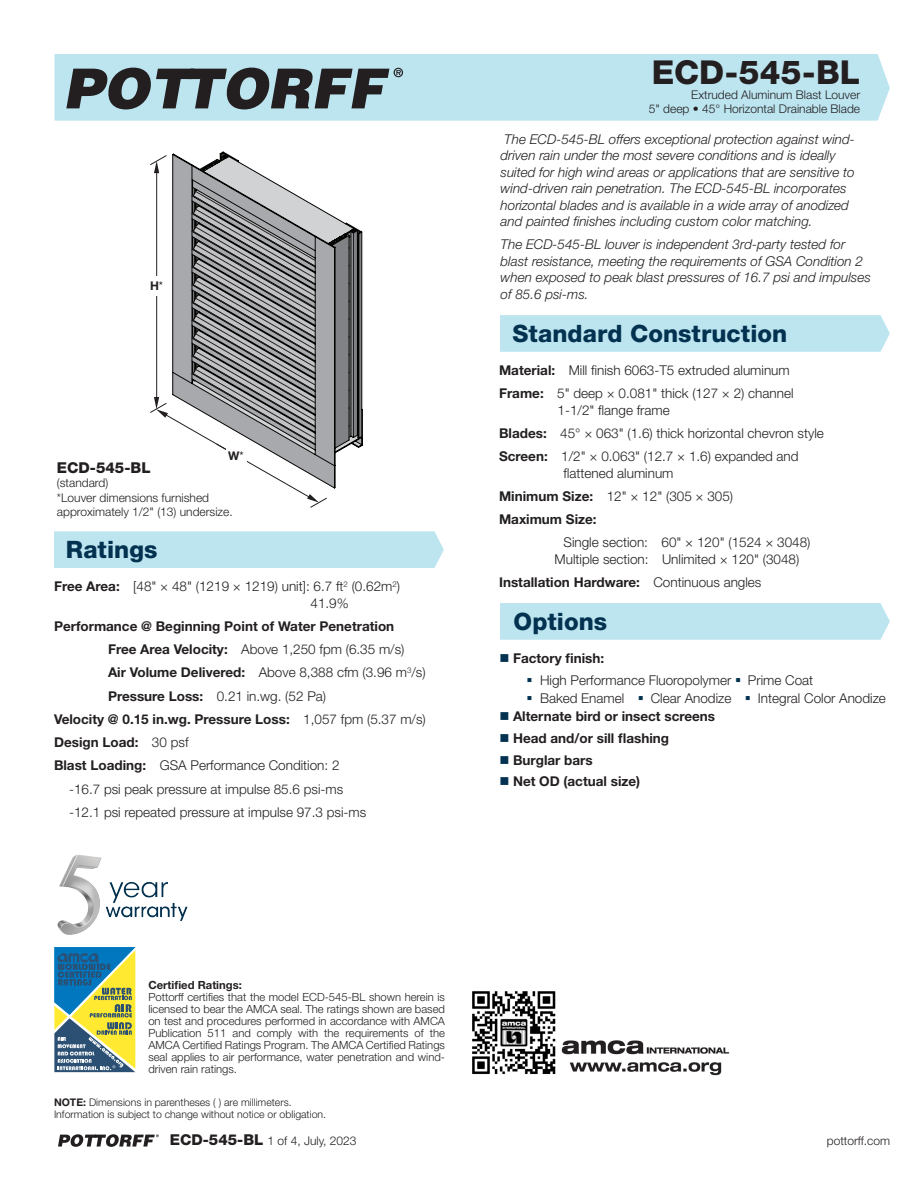
<style>
.page{position:relative;width:918px;height:1188px;background:#fff}
.page>*{position:absolute;margin:0;border:0;box-sizing:border-box;transform-origin:0 0}
.MODEL_COPY{font:800 33px "Helvetica Neue LT Std";letter-spacing:.005em;color:#231f20}
.TITLE_BLUE{font:800 24px "Helvetica Neue LT Std";letter-spacing:.005em;color:#033250}
.MODEL_W_IMAGE{font:800 15px "Helvetica Neue LT Std";color:#231f20}
.Application{font:300 13.5px/16.5px "Helvetica Neue LT Std";color:#231f20}
.Application-2{font:italic 300 13.5px/16.5px "Helvetica Neue LT Std";color:#231f20}
.Application-3{font:700 13.5px "Helvetica Neue LT Std";color:#231f20}
.Body_Copy{font:300 12px/14.4px "Helvetica Neue LT Std";color:#231f20}
.MODEL_COPY-2{font:300 12px "Helvetica Neue LT Std";color:#231f20}
.MODEL_W_IMAGE-2{font:700 12px "Helvetica Neue LT Std";color:#231f20}
.AMCA_Body_Copy{font:300 11.25px/12px "Helvetica Neue LT Std";color:#231f20;text-align:justify}
.AMCA_Body_Copy-2{font:700 11.25px "Helvetica Neue LT Std";color:#231f20}
.FINE_PRINT{font:300 10.5px "Helvetica Neue LT Std";color:#231f20}
.s1{font-weight:400}
.s2{font-weight:700}
.s3{font-weight:300}
.s4{color:#033250}
.s5{font-weight:800;font-size:15px}
</style>
<div class="page">
<div style="left:500px;top:603px;width:390px;height:37px;background:#bde5f0"></div>
<div style="left:500px;top:315px;width:390px;height:37px;background:#bde5f0"></div>
<div style="left:54px;top:531px;width:390px;height:37px;background:#bde5f0"></div>
<div style="left:55px;top:54px;width:835px;height:67px;background:#bde5f0"></div>
<svg style="left:154px;top:152px;width:208px;height:351px"></svg>
<div style="left:147px;top:276px;width:19px;height:19px;background:#fff"></div>
<div style="left:226px;top:447px;width:20px;height:19px;background:#fff"></div>
<img style="left:561px;top:1040px;width:169px;height:36px">
<svg style="left:66px;top:68px;width:337px;height:41px;background:#68787e"></svg>
<svg style="left:58px;top:1134px;width:101px;height:13px"></svg>
<svg style="left:54px;top:947px;width:81px;height:125px;background:#7a9c7e"></svg>
<img style="left:57px;top:855px;width:131px;height:80px">
<img style="left:472px;top:991px;width:84px;height:83px">
<p class="MODEL_W_IMAGE-2" style="left:150px;top:278px;width:15px">H<span class="s1">*</span></p>
<p class="MODEL_W_IMAGE-2" style="left:228px;top:449px;width:17px">W<span class="s1">*</span></p>
<p class="MODEL_W_IMAGE" style="left:57px;top:459px;width:95px">ECD-545-BL</p>
<p class="Body_Copy" style="left:57px;top:476px;width:53px">(standard)</p>
<p class="Body_Copy" style="left:57px;top:490px;width:177px">*Louver dimensions furnished approximately 1/2" (13) undersize.</p>
<p class="TITLE_BLUE" style="left:66px;top:535px;width:93px">Ratings</p>
<p class="Application" style="left:310px;top:578px;width:91px;text-indent:-256px"><span class="s2">Free Area:</span> [48" × 48" (1219 × 1219) unit]: 6.7 ft<sup>2</sup> (0.62m<sup>2</sup>)<br>41.9%</p>
<p class="Application-3" style="left:54px;top:618px;width:342px">Performance @ Beginning Point of Water Penetration</p>
<p class="Application" style="left:108px;top:641px;width:298px"><span class="s2">Free Area Velocity:</span> Above 1,250 fpm (6.35 m/s)</p>
<p class="Application" style="left:108px;top:664px;width:319px"><span class="s2">Air Volume Delivered:</span> Above 8,388 cfm (3.96 m<sup>3</sup>/s)</p>
<p class="Application" style="left:108px;top:687px;width:220px"><span class="s2">Pressure Loss:</span> 0.21 in.wg. (52 Pa)</p>
<p class="Application-3" style="left:54px;top:711px;width:373px">Velocity @ 0.15 in.wg. Pressure Loss: <span class="s3">1,057 fpm (5.37 m/s)</span></p>
<p class="Application-3" style="left:54px;top:734px;width:136px">Design Load: <span class="s3">30 psf</span></p>
<p class="Application" style="left:54px;top:757px;width:287px"><span class="s2">Blast Loading:</span> GSA Performance Condition: 2</p>
<p class="Application" style="left:69px;top:780px;width:276px">-16.7 psi peak pressure at impulse 85.6 psi-ms</p>
<p class="Application" style="left:69px;top:804px;width:299px">-12.1 psi repeated pressure at impulse 97.3 psi-ms</p>
<p class="MODEL_COPY" style="left:652px;top:53px;width:210px">ECD-545-BL</p>
<p class="MODEL_COPY-2" style="left:691px;top:87px;width:170px">Extruded Aluminum Blast Louver</p>
<p class="Body_Copy" style="left:649px;top:101px;width:213px">5" deep • 45° Horizontal Drainable Blade</p>
<p class="Application-2" style="left:501px;top:131px;width:356px">The ECD-545-BL offers exceptional protection against wind&shy;driven rain under the most severe conditions and is ideally suited for high wind areas or applications that are sensitive to wind-driven rain penetration. The ECD-545-BL incorporates horizontal blades and is available in a wide array of anodized and painted finishes including custom color matching.</p>
<p class="Application-2" style="left:501px;top:236px;width:372px">The ECD-545-BL louver is independent 3rd-party tested for blast resistance, meeting the requirements of GSA Condition 2 when exposed to peak blast pressures of 16.7 psi and impulses of 85.6 psi-ms.</p>
<p class="TITLE_BLUE" style="left:512px;top:319px;width:276px">Standard Construction</p>
<p class="Application" style="left:499px;top:362px;width:292px"><span class="s2">Material:</span> Mill finish 6063-T5 extruded aluminum</p>
<p class="Application" style="left:558px;top:385px;width:238px;text-indent:-58px"><span class="s2">Frame:</span> 5" deep × 0.081" thick (127 × 2) channel<br>1-1/2" flange frame</p>
<p class="Application" style="left:499px;top:425px;width:326px"><span class="s2">Blades:</span> 45° × 063" (1.6) thick horizontal chevron style</p>
<p class="Application" style="left:564px;top:448px;width:237px;text-indent:-64px"><span class="s2">Screen:</span> 1/2" × 0.063" (12.7 × 1.6) expanded and flattened aluminum</p>
<p class="Application" style="left:499px;top:488px;width:236px"><span class="s2">Minimum Size:</span> 12" × 12" (305 × 305)</p>
<p class="Application-3" style="left:499px;top:511px;width:99px">Maximum Size:</p>
<p class="Application" style="left:555px;top:534px;width:258px;text-indent:9px">Single section: 60" × 120" (1524 × 3048)<br>Multiple section: Unlimited × 120" (3048)</p>
<p class="Application-3" style="left:499px;top:574px;width:264px">Installation Hardware: <span class="s3">Continuous angles</span></p>
<p class="TITLE_BLUE" style="left:514px;top:607px;width:95px">Options</p>
<p class="Application-3" style="left:500px;top:650px;width:106px"><span class="s4">■</span> Factory finish:</p>
<p class="Application" style="left:526px;top:671px;width:288px"><span class="s4">▪</span> High Performance Fluoropolymer <span class="s4">▪</span> Prime Coat</p>
<p class="Application" style="left:526px;top:690px;width:361px"><span class="s4">▪</span> Baked Enamel <span class="s4">▪</span> Clear Anodize <span class="s4">▪</span> Integral Color Anodize</p>
<p class="Application-3" style="left:500px;top:708px;width:217px"><span class="s4">■</span> Alternate bird or insect screens</p>
<p class="Application-3" style="left:500px;top:730px;width:171px"><span class="s4">■</span> Head and/or sill flashing</p>
<p class="Application-3" style="left:500px;top:751px;width:95px"><span class="s4">■</span> Burglar bars</p>
<p class="Application-3" style="left:500px;top:773px;width:142px"><span class="s4">■</span> Net OD (actual size)</p>
<p class="AMCA_Body_Copy-2" style="left:148px;top:978px;width:95px">Certified Ratings:</p>
<p class="AMCA_Body_Copy" style="left:148px;top:990px;width:298px">Pottorff certifies that the model ECD-545-BL shown herein is licensed to bear the AMCA seal. The ratings shown are based on test and procedures performed in accordance with AMCA Publication 511 and comply with the requirements of the AMCA Certified Ratings Program. The AMCA Certified Ratings seal applies to air performance, water penetration and wind&shy;driven rain ratings.</p>
<p class="FINE_PRINT" style="left:54px;top:1095px;width:239px"><span class="s2">NOTE:</span> Dimensions in parentheses ( ) are millimeters.</p>
<p class="FINE_PRINT" style="left:54px;top:1107px;width:274px">Information is subject to change without notice or obligation.</p>
<p class="Body_Copy" style="left:170px;top:1133px;width:188px"><span class="s5">ECD-545-BL</span> 1 of 4, July, 2023</p>
<p class="Body_Copy" style="left:827px;top:1133px;width:65px">pottorff.com</p>
</div>
